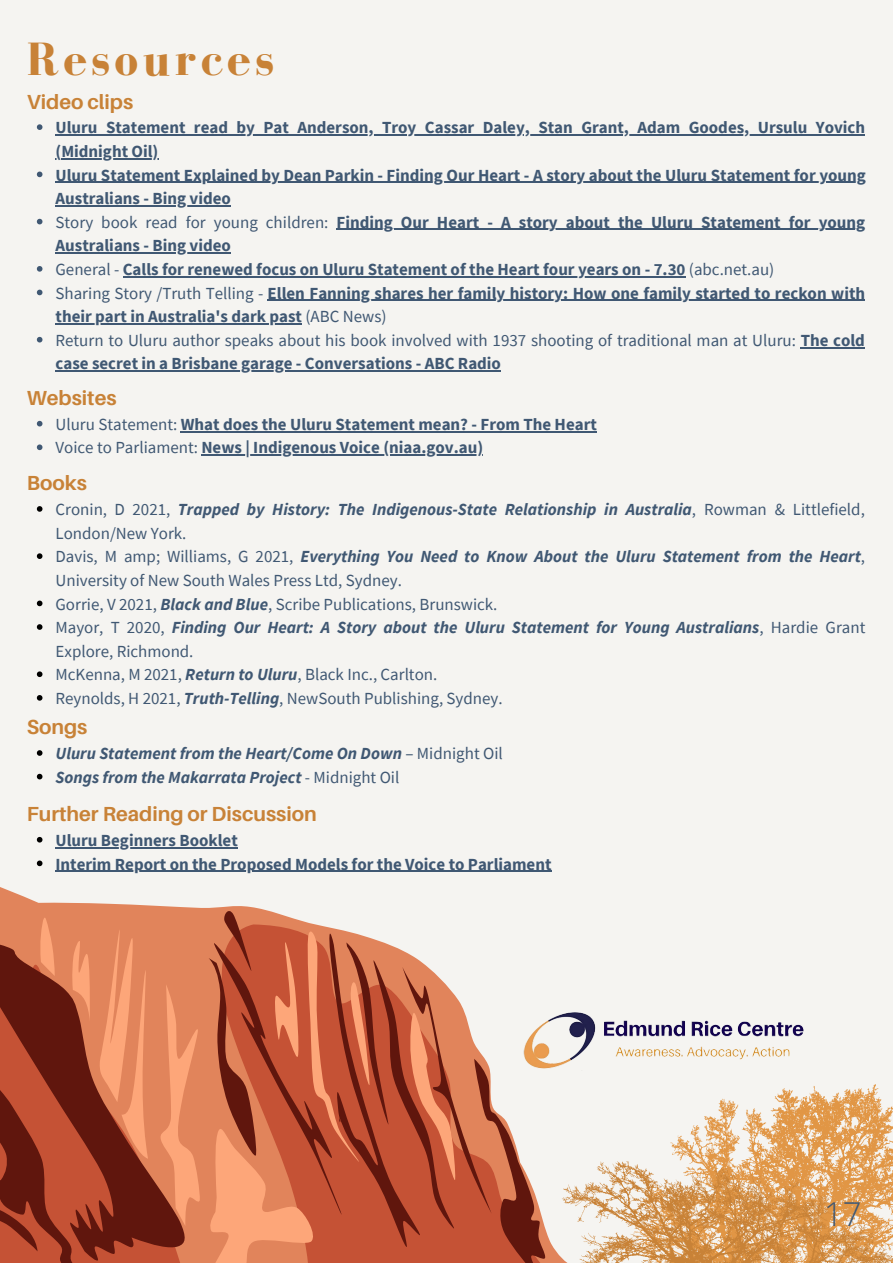
<style>
.page{position:relative;width:893px;height:1264px;background:#fff}
.page>*{position:absolute;margin:0;border:0;box-sizing:border-box;transform-origin:0 0}
.t1{font:700 48px "Bodoni FLF";letter-spacing:.1em;color:#c88237}
.t2{font:300 33px "Open Sans";color:#405873}
.t3{font:700 20.4px "Aileron";color:#c88237}
.t4{font:700 16.95px/23.5px "Source Sans Pro";color:#405873}
.t5{font:16.95px/23.5px "Source Sans Pro";color:#405873}
.t6{font:italic 700 16.95px/23.5px "Source Sans Pro";color:#405873}
.s1{font-weight:400}
.s2{font-weight:700;font-style:italic}
.s3{font-weight:400;font-style:normal}
</style>
<div class="page">
<div style="left:0;top:0;width:892px;height:1262px;background:#f5f4f1"></div>
<img style="left:630px;top:1020px;width:173px;height:40px">
<svg style="left:0;top:836px;width:630px;height:426px"></svg>
<svg style="left:546px;top:924px;width:16px;height:338px"></svg>
<svg style="left:0;top:895px;width:187px;height:365px;background:#d08263"></svg>
<svg style="left:0;top:902px;width:148px;height:360px;background:#ac5137"></svg>
<svg style="left:160px;top:984px;width:40px;height:241px;background:#e58a61"></svg>
<svg style="left:206px;top:906px;width:340px;height:356px"></svg>
<svg style="left:624px;top:1084px;width:268px;height:76px"></svg>
<svg style="left:561px;top:1160px;width:331px;height:102px"></svg>
<svg style="left:37px;top:421px;width:5px;height:5px"></svg>
<hr style="left:181px;top:431px;width:416px;height:1px;background:#405873">
<svg style="left:37px;top:444px;width:5px;height:6px"></svg>
<hr style="left:201px;top:454px;width:282px;height:2px;background:#405873">
<svg style="left:37px;top:506px;width:5px;height:5px"></svg>
<svg style="left:37px;top:553px;width:5px;height:6px"></svg>
<svg style="left:37px;top:600px;width:5px;height:6px"></svg>
<svg style="left:37px;top:624px;width:5px;height:6px"></svg>
<svg style="left:37px;top:671px;width:5px;height:6px"></svg>
<svg style="left:37px;top:695px;width:5px;height:5px"></svg>
<svg style="left:37px;top:750px;width:5px;height:5px"></svg>
<svg style="left:37px;top:773px;width:5px;height:6px"></svg>
<svg style="left:37px;top:837px;width:5px;height:5px"></svg>
<hr style="left:56px;top:847px;width:182px;height:1px;background:#405873">
<svg style="left:37px;top:860px;width:5px;height:6px"></svg>
<hr style="left:56px;top:870px;width:495px;height:1px;background:#405873">
<svg style="left:37px;top:124px;width:5px;height:6px"></svg>
<hr style="left:56px;top:134px;width:809px;height:2px;background:#405873">
<hr style="left:61px;top:158px;width:97px;height:1px;background:#405873">
<svg style="left:37px;top:171px;width:5px;height:6px"></svg>
<hr style="left:56px;top:182px;width:330px;height:1px;background:#405873">
<hr style="left:386px;top:182px;width:479px;height:1px;background:#405873">
<hr style="left:56px;top:205px;width:175px;height:1px;background:#405873">
<svg style="left:37px;top:219px;width:5px;height:5px"></svg>
<hr style="left:336px;top:229px;width:529px;height:1px;background:#405873">
<hr style="left:56px;top:252px;width:175px;height:2px;background:#405873">
<svg style="left:37px;top:266px;width:5px;height:6px"></svg>
<hr style="left:123px;top:276px;width:562px;height:1px;background:#405873">
<svg style="left:37px;top:290px;width:5px;height:5px"></svg>
<hr style="left:267px;top:300px;width:305px;height:1px;background:#405873">
<hr style="left:572px;top:300px;width:293px;height:1px;background:#405873">
<hr style="left:56px;top:323px;width:246px;height:1px;background:#405873">
<svg style="left:37px;top:337px;width:5px;height:5px"></svg>
<hr style="left:800px;top:347px;width:64px;height:1px;background:#405873">
<hr style="left:56px;top:370px;width:445px;height:2px;background:#405873">
<h1 class="t1" style="left:27px;top:33px;width:249px">Resources</h1>
<p class="t3" style="left:27px;top:89px;width:108px">Video clips</p>
<p class="t4" style="left:56px;top:115px;width:811px">Uluru Statement read by Pat Anderson, Troy Cassar Daley, Stan Grant, Adam Goodes, Ursulu Yovich (Midnight Oil)<br>Uluru Statement Explained by Dean Parkin - Finding Our Heart - A story about the Uluru Statement for young Australians - Bing video<br><span class="s1">Story book read for young children:</span> Finding Our Heart - A story about the Uluru Statement for young Australians - Bing video<br><span class="s1">General -</span> Calls for renewed focus on Uluru Statement of the Heart four years on - 7.30 <span class="s1">(abc.net.au)<br>Sharing Story /Truth Telling -</span> Ellen Fanning shares her family history: How one family started to reckon with their part in Australia's dark past <span class="s1">(ABC News)<br>Return to Uluru author speaks about his book involved with 1937 shooting of traditional man at Uluru:</span> The cold case secret in a Brisbane garage - Conversations - ABC Radio</p>
<p class="t3" style="left:27px;top:385px;width:91px">Websites</p>
<p class="t4" style="left:56px;top:412px;width:543px"><span class="s1">Uluru Statement:</span> What does the Uluru Statement mean? - From The Heart<br><span class="s1">Voice to Parliament:</span> News | Indigenous Voice (niaa.gov.au)</p>
<p class="t3" style="left:27px;top:470px;width:62px">Books</p>
<p class="t5" style="left:56px;top:497px;width:811px">Cronin, D 2021, <span class="s2">Trapped by History: The Indigenous-State Relationship in Australia</span>, Rowman &amp; Littlefield, London/New York.<br>Davis, M amp; Williams, G 2021, <span class="s2">Everything You Need to Know About the Uluru Statement from the Heart</span>, University of New South Wales Press Ltd, Sydney.<br>Gorrie, V 2021, <span class="s2">Black and Blue</span>, Scribe Publications, Brunswick.<br>Mayor, T 2020, <span class="s2">Finding Our Heart: A Story about the Uluru Statement for Young Australians</span>, Hardie Grant Explore, Richmond.<br>McKenna, M 2021, <span class="s2">Return to Uluru</span>, Black Inc., Carlton.<br>Reynolds, H 2021, <span class="s2">Truth-Telling</span>, NewSouth Publishing, Sydney.</p>
<p class="t3" style="left:27px;top:714px;width:62px">Songs</p>
<p class="t6" style="left:56px;top:741px;width:449px">Uluru Statement from the Heart/Come On Down <span class="s3">– Midnight Oil<br></span>Songs from the Makarrata Project <span class="s3">- Midnight Oil</span></p>
<p class="t3" style="left:27px;top:801px;width:291px">Further Reading or Discussion</p>
<p class="t4" style="left:56px;top:828px;width:497px">Uluru Beginners Booklet<br>Interim Report on the Proposed Models for the Voice to Parliament</p>
<h2 class="t2" style="left:824px;top:1190px;width:39px">17</h2>
</div>
